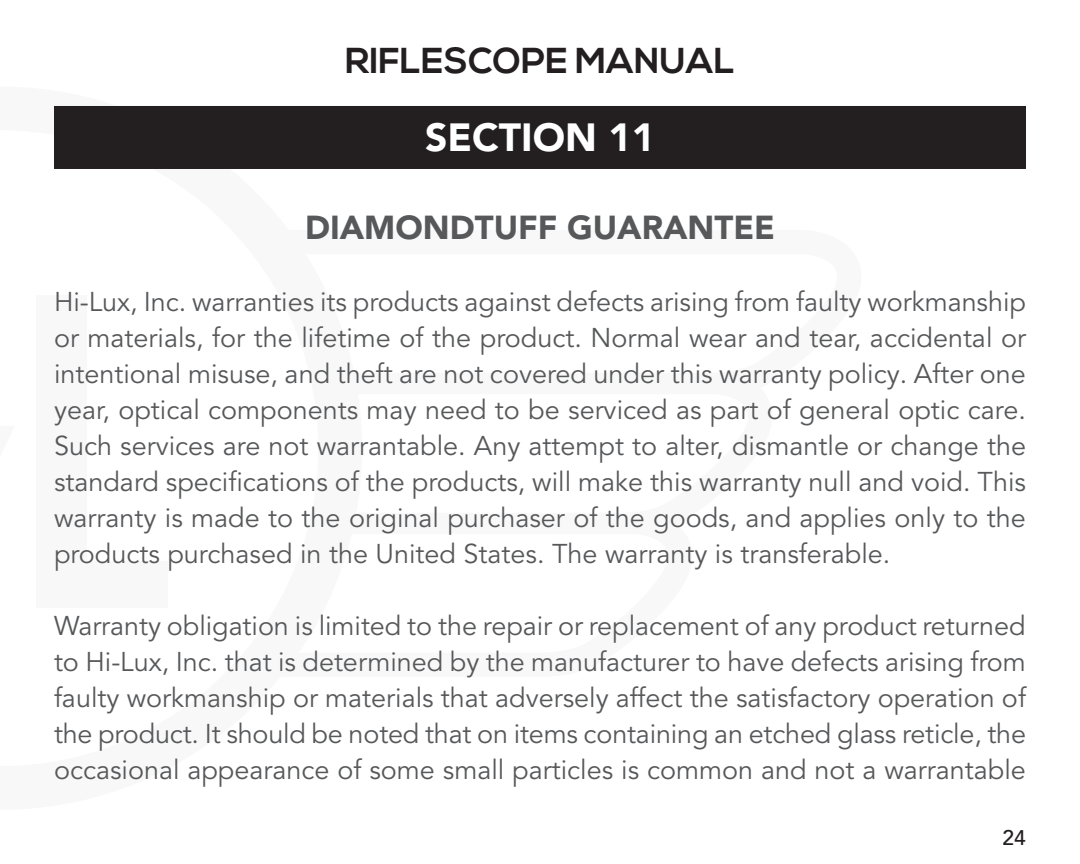
<style>
.page{position:relative;width:1080px;height:864px;background:#fff}
.page>*{position:absolute;margin:0;border:0;box-sizing:border-box;transform-origin:0 0}
.section{font:900 39px "Avenir LT Pro";color:#fff}
.t1{font:700 36px "Nexa";color:#231f20}
.t2{font:900 33px "Avenir LT Pro";color:#57585a}
.body{font:27px/36px "Avenir LT Pro";color:#57585a;text-align:justify}
.t3{font:500 21px "Avenir LT Pro";color:#231f20}
</style>
<div class="page">
<div style="left:36px;top:295px;width:51px;height:312px;background:#f8f8f8"></div>
<div style="left:36px;top:561px;width:132px;height:46px;background:#f8f8f8"></div>
<div style="left:54px;top:106px;width:972px;height:63px;background:#231f20"></div>
<h2 class="t1" style="left:345px;top:40px;width:391px">RIFLESCOPE MANUAL</h2>
<p class="section" style="left:425px;top:114px;width:231px">SECTION 11</p>
<h1 class="t2" style="left:305px;top:207px;width:471px">DIAMONDTUFF GUARANTEE</h1>
<p class="body" style="left:54px;top:284px;width:974px">Hi-Lux, Inc. warranties its products against defects arising from faulty workmanship or materials, for the lifetime of the product. Normal wear and tear, accidental or intentional misuse, and theft are not covered under this warranty policy. After one year, optical components may need to be serviced as part of general optic care.<br>Such services are not warrantable. Any attempt to alter, dismantle or change the standard specifications of the products, will make this warranty null and void. This warranty is made to the original purchaser of the goods, and applies only to the products purchased in the United States. The warranty is transferable.</p>
<p class="body" style="left:54px;top:608px;width:974px">Warranty obligation is limited to the repair or replacement of any product returned to Hi-Lux, Inc. that is determined by the manufacturer to have defects arising from faulty workmanship or materials that adversely affect the satisfactory operation of the product. It should be noted that on items containing an etched glass reticle, the occasional appearance of some small particles is common and not a warrantable</p>
<p class="t3" style="left:1003px;top:825px;width:25px">24</p>
</div>
